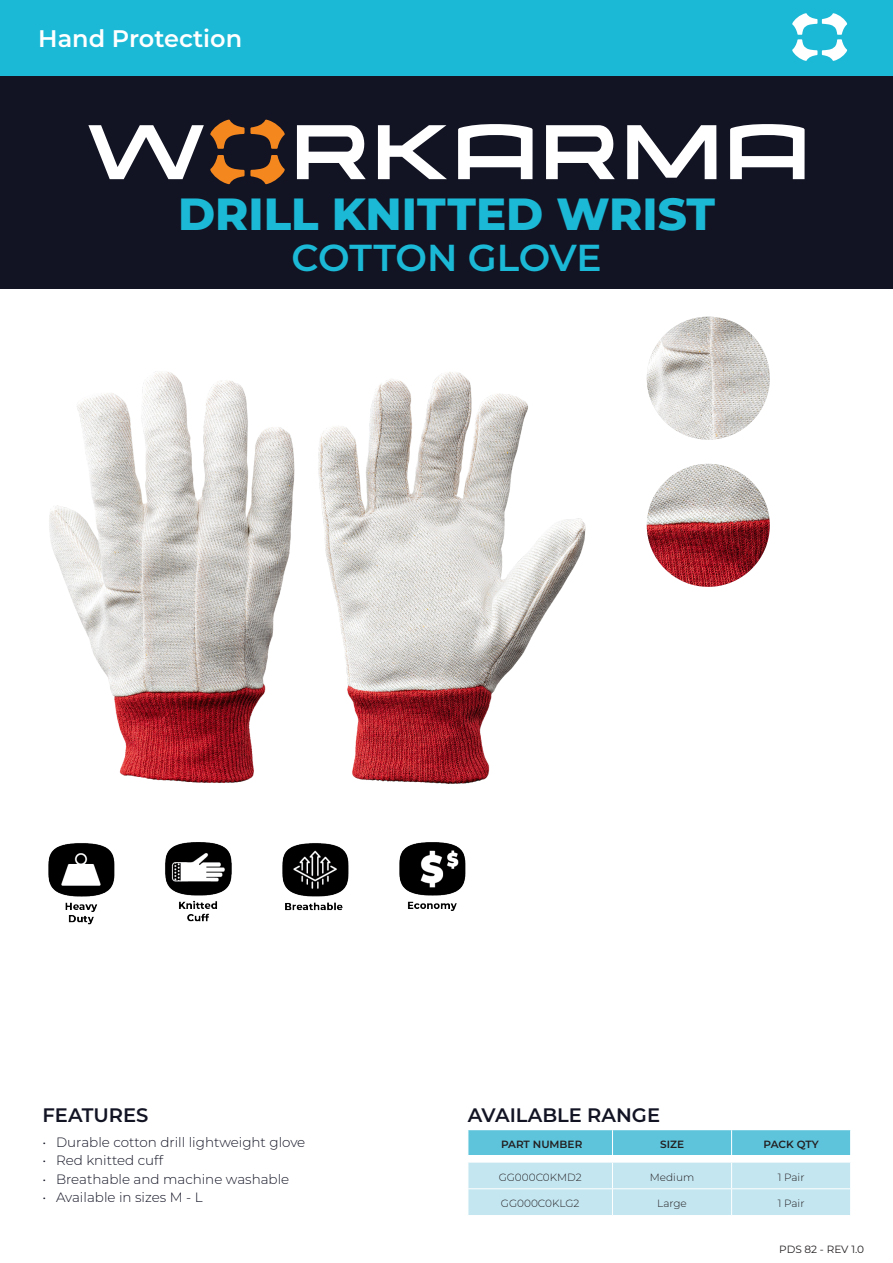
<style>
.page{position:relative;width:893px;height:1263px;background:#fff}
.page>*{position:absolute;margin:0;border:0;box-sizing:border-box;transform-origin:0 0}
.Product_Name{font:800 45px "Montserrat";color:#1cb9d6}
.Product_Name-2{font:600 37.5px "Montserrat";letter-spacing:-.01em;color:#1cb9d6}
.t1{font:600 24px "Montserrat";color:#fff}
.Headings{font:600 19.5px "Montserrat";color:#121424}
.t2{font:300 13.5px "Montserrat";color:#121424}
.t3{font:300 10.5px "Montserrat";color:#231f20}
.t4{font:600 10.5px "Montserrat";color:#231f20}
.t5{font:10.5px "Montserrat";color:#231f20}
</style>
<div class="page">
<div style="left:0;top:0;width:893px;height:77px;background:#1cb9d6;border:2px solid #1cb9d6"></div>
<svg style="left:792px;top:13px;width:55px;height:48px"></svg>
<div style="left:0;top:77px;width:893px;height:212px;background:#121424"></div>
<svg style="left:88px;top:125px;width:116px;height:54px"></svg>
<svg style="left:297px;top:125px;width:69px;height:54px"></svg>
<svg style="left:378px;top:125px;width:69px;height:54px"></svg>
<svg style="left:546px;top:125px;width:69px;height:54px"></svg>
<svg style="left:627px;top:125px;width:89px;height:54px"></svg>
<svg style="left:458px;top:124px;width:75px;height:55px"></svg>
<svg style="left:730px;top:124px;width:75px;height:55px"></svg>
<svg style="left:210px;top:120px;width:75px;height:29px"></svg>
<svg style="left:210px;top:155px;width:75px;height:29px"></svg>
<div style="left:468px;top:1162px;width:383px;height:53px;background:#c4e6f1"></div>
<div style="left:468px;top:1130px;width:383px;height:25px;background:#5ec4dc"></div>
<img style="left:49px;top:371px;width:537px;height:413px">
<img style="left:647px;top:464px;width:123px;height:123px;border-radius:61px">
<img style="left:647px;top:317px;width:123px;height:123px;border-radius:61px">
<img style="left:48px;top:843px;width:67px;height:82px">
<img style="left:165px;top:843px;width:67px;height:79px">
<img style="left:282px;top:843px;width:67px;height:68px">
<img style="left:399px;top:843px;width:67px;height:68px">
<h3 class="t1" style="left:38px;top:21px;width:205px">Hand Protection</h3>
<p class="Product_Name" style="left:178px;top:181px;width:538px">DRILL KNITTED WRIST</p>
<p class="Product_Name-2" style="left:291px;top:231px;width:312px">COTTON GLOVE</p>
<p class="Headings" style="left:43px;top:1101px;width:107px">FEATURES</p>
<p class="t2" style="left:43px;top:1132px;width:264px">• Durable cotton drill lightweight glove</p>
<p class="t2" style="left:43px;top:1151px;width:122px">• Red knitted cuff</p>
<p class="t2" style="left:43px;top:1170px;width:248px">• Breathable and machine washable</p>
<p class="t2" style="left:43px;top:1188px;width:162px">• Available in sizes M - L</p>
<p class="Headings" style="left:468px;top:1101px;width:194px">AVAILABLE RANGE</p>
<p class="t4" style="left:501px;top:1137px;width:83px">PART NUMBER</p>
<p class="t4" style="left:660px;top:1137px;width:25px">SIZE</p>
<p class="t4" style="left:764px;top:1137px;width:56px">PACK QTY</p>
<p class="t3" style="left:499px;top:1170px;width:85px">GG000C0KMD2</p>
<p class="t3" style="left:650px;top:1170px;width:46px">Medium</p>
<p class="t3" style="left:778px;top:1170px;width:28px">1 Pair</p>
<p class="t3" style="left:501px;top:1196px;width:80px">GG000C0KLG2</p>
<p class="t3" style="left:657px;top:1196px;width:31px">Large</p>
<p class="t3" style="left:778px;top:1196px;width:28px">1 Pair</p>
<p class="t5" style="left:779px;top:1242px;width:86px">PDS 82 - REV 1.0</p>
</div>
